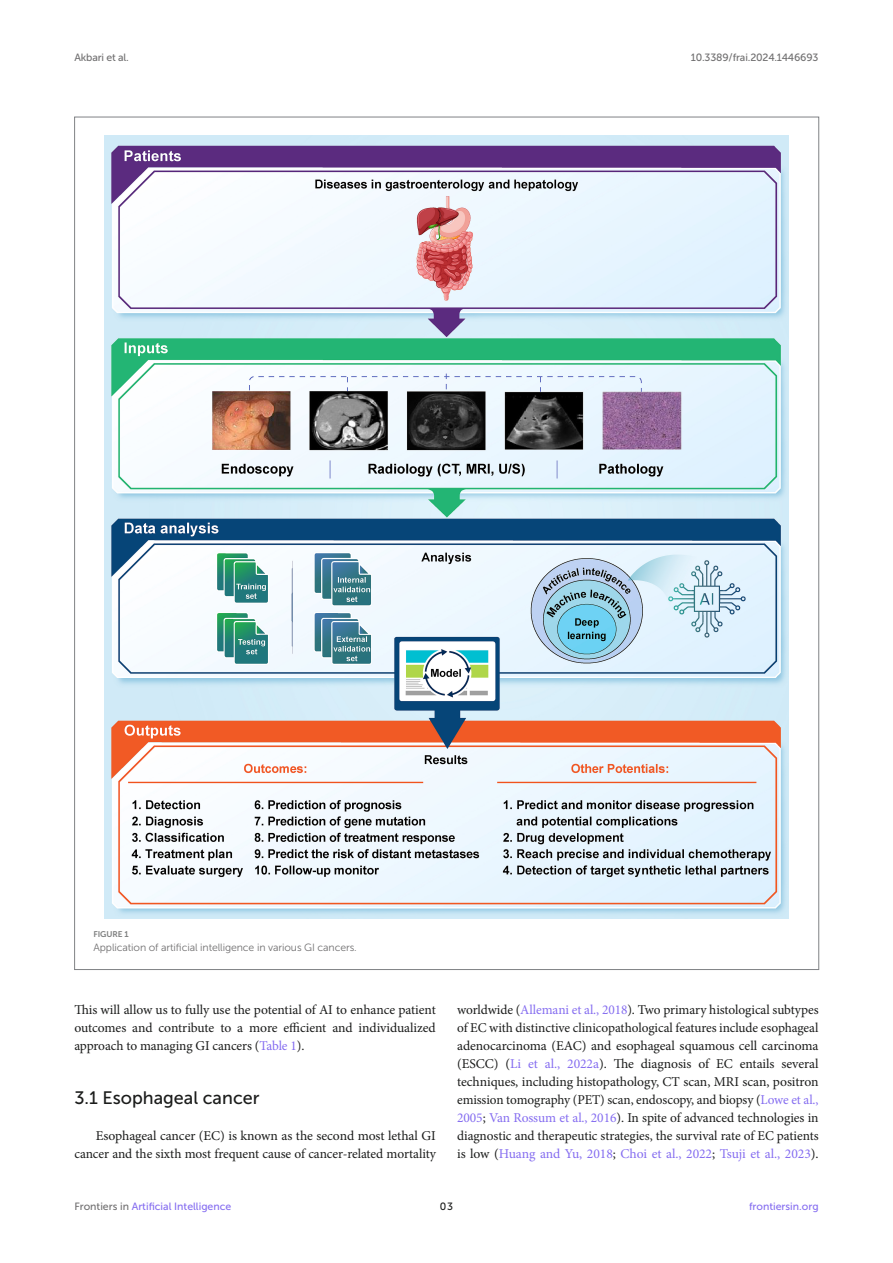
<style>
.page{position:relative;width:893px;height:1263px;background:#fff}
.page>*{position:absolute;margin:0;border:0;box-sizing:border-box;transform-origin:0 0}
.HEAD_2{font:18px "Museo Sans 500";color:#1b1c1b}
.TEXT{font:13.5px/18px "Minion Pro";letter-spacing:-.005em;color:#1b1c1b;text-align:justify}
.FIG_LEG{font:10.5px "Museo Sans 300";letter-spacing:-.01em;color:#706f70}
.t1{font:10.5px "Museo Sans 500";color:#856df0}
.t2{font:10.5px "Museo Sans 500";letter-spacing:-.015em;color:#706f70}
.t3{font:10.5px "Museo Sans 500";color:#1b1c1b}
.FIG_HD{font:8.25px "Museo Sans 700";letter-spacing:-.01em;color:#7e7f7f}
.s1{color:#856df0}
.s2{color:#706f70}
</style>
<div class="page">
<img style="left:104px;top:136px;width:685px;height:782px">
<p class="t2" style="left:74px;top:51px;width:56px">Akbari et al.</p>
<p class="t2" style="left:691px;top:51px;width:129px">10.3389/frai.2024.1446693</p>
<p class="FIG_HD" style="left:94px;top:930px;width:37px">FIGURE 1</p>
<p class="FIG_LEG" style="left:94px;top:941px;width:265px">Application of artificial intelligence in various GI cancers.</p>
<p class="TEXT" style="left:74px;top:1001px;width:363px">This will allow us to fully use the potential of AI to enhance patient outcomes and contribute to a more efficient and individualized approach to managing GI cancers (<span class="s1">Table 1</span>).</p>
<p class="HEAD_2" style="left:74px;top:1088px;width:187px">3.1 Esophageal cancer</p>
<p class="TEXT" style="left:74px;top:1127px;width:363px;text-align:right">Esophageal cancer (EC) is known as the second most lethal GI cancer and the sixth most frequent cause of cancer-related mortality</p>
<p class="TEXT" style="left:457px;top:1001px;width:363px">worldwide (<span class="s1">Allemani et al., 2018</span>). Two primary histological subtypes of EC with distinctive clinicopathological features include esophageal adenocarcinoma (EAC) and esophageal squamous cell carcinoma (ESCC) (<span class="s1">Li et al., 2022a</span>). The diagnosis of EC entails several techniques, including histopathology, CT scan, MRI scan, positron emission tomography (PET) scan, endoscopy, and biopsy (<span class="s1">Lowe et al., 2005</span>; <span class="s1">Van Rossum et al., 2016</span>). In spite of advanced technologies in diagnostic and therapeutic strategies, the survival rate of EC patients is low (<span class="s1">Huang and Yu, 2018</span>; <span class="s1">Choi et al., 2022</span>; <span class="s1">Tsuji et al., 2023</span>).</p>
<p class="t1" style="left:74px;top:1200px;width:158px"><span class="s2">Frontiers in</span> Artificial Intelligence</p>
<p class="t3" style="left:440px;top:1200px;width:15px">03</p>
<p class="t1" style="left:749px;top:1200px;width:71px">frontiersin.org</p>
</div>
